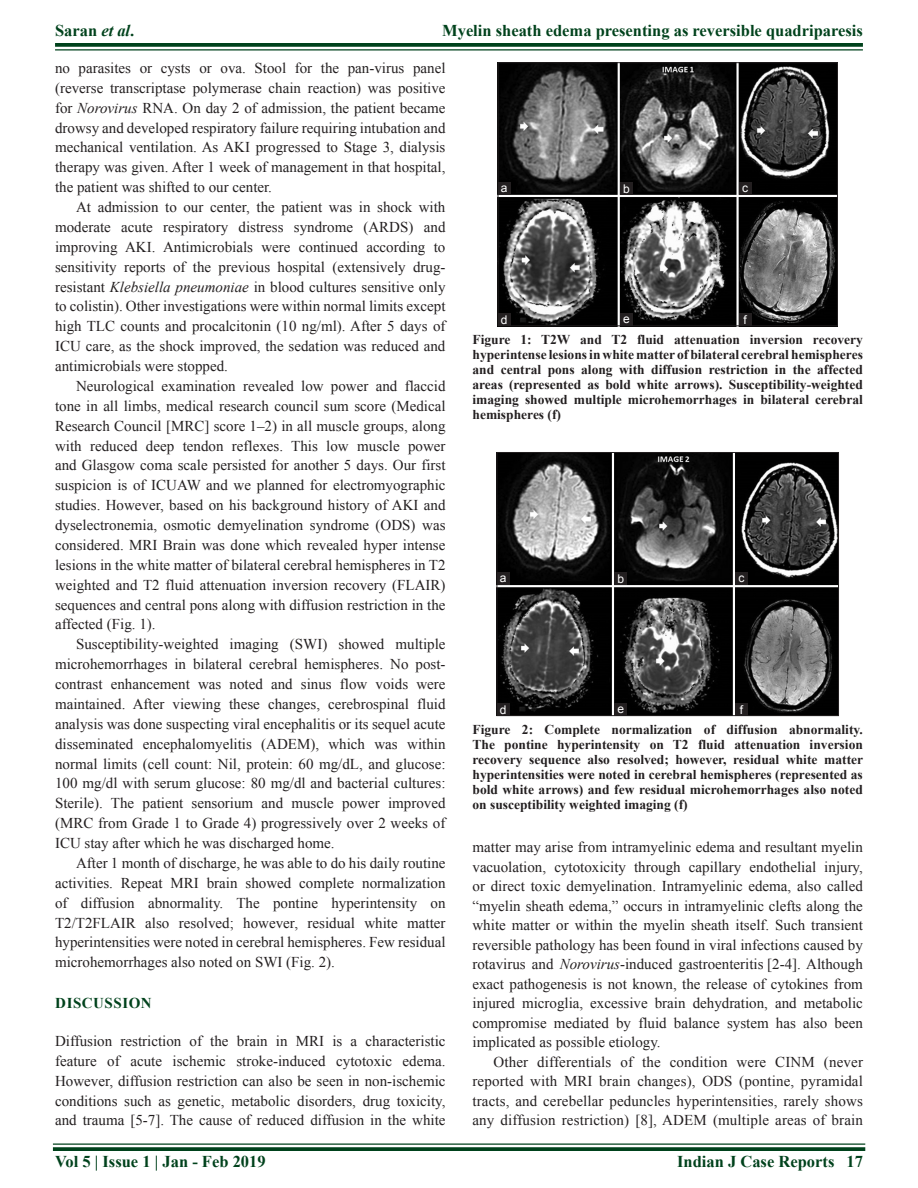
<style>
.page{position:relative;width:918px;height:1188px;background:#fff}
.page>*{position:absolute;margin:0;border:0;box-sizing:border-box;transform-origin:0 0}
.RF{font:700 16.5px "Times New Roman";color:#00421c}
.TX{font:15px/19.8px "Times New Roman";color:#231f20;text-align:justify}
.TXFL{font:15px/19.5px "Times New Roman";color:#231f20;text-align:justify}
.t1{font:700 15px "Times New Roman";letter-spacing:.035em;color:#00421c}
.FGC{font:700 13.5px/15px "Times New Roman";color:#231f20;text-align:justify}
.LABEL{font:12px "Arial";color:#fff}
.s1{font-style:italic}
</style>
<div class="page">
<svg style="left:55px;top:43px;width:808px;height:4px;background:#0f4d29"></svg>
<hr style="left:55px;top:49px;width:808px;height:2px;background:#00421c">
<hr style="left:53px;top:1143px;width:812px;height:2px;background:#00421c">
<svg style="left:53px;top:1147px;width:812px;height:4px;background:#0f4d29"></svg>
<img style="left:499px;top:454px;width:338px;height:260px">
<div style="left:497px;top:452px;width:342px;height:264px;border:1px solid #231f20"></div>
<div style="left:497px;top:703px;width:12px;height:13px;background:#231f20"></div>
<div style="left:735px;top:572px;width:13px;height:13px;background:#231f20"></div>
<div style="left:615px;top:572px;width:12px;height:13px;background:#231f20"></div>
<div style="left:735px;top:703px;width:13px;height:13px;background:#231f20"></div>
<div style="left:497px;top:572px;width:12px;height:13px;background:#231f20"></div>
<div style="left:615px;top:703px;width:12px;height:13px;background:#231f20"></div>
<img style="left:500px;top:65px;width:336px;height:259px">
<div style="left:498px;top:63px;width:340px;height:263px;border:1px solid #231f20"></div>
<div style="left:498px;top:313px;width:13px;height:13px;background:#231f20"></div>
<div style="left:739px;top:182px;width:12px;height:13px;background:#231f20"></div>
<div style="left:620px;top:182px;width:13px;height:13px;background:#231f20"></div>
<div style="left:739px;top:313px;width:12px;height:13px;background:#231f20"></div>
<div style="left:498px;top:182px;width:13px;height:13px;background:#231f20"></div>
<div style="left:620px;top:313px;width:13px;height:13px;background:#231f20"></div>
<p class="RF" style="left:55px;top:18px;width:81px">Saran <span class="s1">et al</span>.</p>
<p class="RF" style="left:442px;top:18px;width:422px">Myelin sheath edema presenting as reversible quadriparesis</p>
<p class="TX" style="left:55px;top:58px;width:392px">no parasites or cysts or ova. Stool for the pan-virus panel (reverse transcriptase polymerase chain reaction) was positive for <span class="s1">Norovirus</span> RNA. On day 2 of admission, the patient became drowsy and developed respiratory failure requiring intubation and mechanical ventilation. As AKI progressed to Stage 3, dialysis therapy was given. After 1 week of management in that hospital, the patient was shifted to our center.</p>
<p class="TX" style="left:55px;top:197px;width:392px;text-indent:21px">At admission to our center, the patient was in shock with moderate acute respiratory distress syndrome (ARDS) and improving AKI. Antimicrobials were continued according to sensitivity reports of the previous hospital (extensively drug&shy;resistant <span class="s1">Klebsiella pneumoniae</span> in blood cultures sensitive only to colistin). Other investigations were within normal limits except high TLC counts and procalcitonin (10 ng/ml). After 5 days of ICU care, as the shock improved, the sedation was reduced and antimicrobials were stopped.</p>
<p class="TX" style="left:55px;top:375px;width:392px;text-indent:21px">Neurological examination revealed low power and flaccid tone in all limbs, medical research council sum score (Medical Research Council [MRC] score 1–2) in all muscle groups, along with reduced deep tendon reflexes. This low muscle power and Glasgow coma scale persisted for another 5 days. Our first suspicion is of ICUAW and we planned for electromyographic studies. However, based on his background history of AKI and dyselectronemia, osmotic demyelination syndrome (ODS) was considered. MRI Brain was done which revealed hyper intense lesions in the white matter of bilateral cerebral hemispheres in T2 weighted and T2 fluid attenuation inversion recovery (FLAIR) sequences and central pons along with diffusion restriction in the affected (Fig. 1).</p>
<p class="TX" style="left:55px;top:634px;width:392px;text-indent:21px">Susceptibility-weighted imaging (SWI) showed multiple microhemorrhages in bilateral cerebral hemispheres. No post&shy;contrast enhancement was noted and sinus flow voids were maintained. After viewing these changes, cerebrospinal fluid analysis was done suspecting viral encephalitis or its sequel acute disseminated encephalomyelitis (ADEM), which was within normal limits (cell count: Nil, protein: 60 mg/dL, and glucose:<br>100 mg/dl with serum glucose: 80 mg/dl and bacterial cultures:<br>Sterile). The patient sensorium and muscle power improved (MRC from Grade 1 to Grade 4) progressively over 2 weeks of ICU stay after which he was discharged home.</p>
<p class="TX" style="left:55px;top:852px;width:392px;text-indent:21px">After 1 month of discharge, he was able to do his daily routine activities. Repeat MRI brain showed complete normalization of diffusion abnormality. The pontine hyperintensity on T2/T2FLAIR also resolved; however, residual white matter hyperintensities were noted in cerebral hemispheres. Few residual microhemorrhages also noted on SWI (Fig. 2).</p>
<h1 class="t1" style="left:55px;top:992px;width:98px">DISCUSSION</h1>
<p class="TXFL" style="left:55px;top:1031px;width:392px">Diffusion restriction of the brain in MRI is a characteristic feature of acute ischemic stroke-induced cytotoxic edema.<br>However, diffusion restriction can also be seen in non-ischemic conditions such as genetic, metabolic disorders, drug toxicity, and trauma [5-7]. The cause of reduced diffusion in the white</p>
<p class="LABEL" style="left:501px;top:179px;width:8px">a</p>
<p class="LABEL" style="left:501px;top:311px;width:8px">d</p>
<p class="LABEL" style="left:623px;top:180px;width:8px">b</p>
<p class="LABEL" style="left:742px;top:179px;width:7px">c</p>
<p class="LABEL" style="left:623px;top:310px;width:8px">e</p>
<p class="LABEL" style="left:743px;top:311px;width:5px">f</p>
<p class="FGC" style="left:472px;top:332px;width:392px">Figure 1: T2W and T2 fluid attenuation inversion recovery hyperintense lesions in white matter of bilateral cerebral hemispheres and central pons along with diffusion restriction in the affected areas (represented as bold white arrows). Susceptibility-weighted imaging showed multiple microhemorrhages in bilateral cerebral hemispheres (f)</p>
<p class="LABEL" style="left:500px;top:570px;width:8px">a</p>
<p class="LABEL" style="left:500px;top:701px;width:8px">d</p>
<p class="LABEL" style="left:618px;top:571px;width:8px">b</p>
<p class="LABEL" style="left:738px;top:570px;width:7px">c</p>
<p class="LABEL" style="left:618px;top:700px;width:8px">e</p>
<p class="LABEL" style="left:740px;top:701px;width:5px">f</p>
<p class="FGC" style="left:472px;top:722px;width:392px">Figure 2: Complete normalization of diffusion abnormality.<br>The pontine hyperintensity on T2 fluid attenuation inversion recovery sequence also resolved; however, residual white matter hyperintensities were noted in cerebral hemispheres (represented as bold white arrows) and few residual microhemorrhages also noted on susceptibility weighted imaging (f)</p>
<p class="TXFL" style="left:472px;top:837px;width:392px">matter may arise from intramyelinic edema and resultant myelin vacuolation, cytotoxicity through capillary endothelial injury, or direct toxic demyelination. Intramyelinic edema, also called “myelin sheath edema,” occurs in intramyelinic clefts along the white matter or within the myelin sheath itself. Such transient reversible pathology has been found in viral infections caused by rotavirus and <span class="s1">Norovirus</span>-induced gastroenteritis [2-4]. Although exact pathogenesis is not known, the release of cytokines from injured microglia, excessive brain dehydration, and metabolic compromise mediated by fluid balance system has also been implicated as possible etiology.</p>
<p class="TX" style="left:472px;top:1052px;width:392px;text-indent:21px">Other differentials of the condition were CINM (never reported with MRI brain changes), ODS (pontine, pyramidal tracts, and cerebellar peduncles hyperintensities, rarely shows any diffusion restriction) [8], ADEM (multiple areas of brain</p>
<p class="RF" style="left:55px;top:1150px;width:212px">Vol 5 | Issue 1 | Jan - Feb 2019</p>
<p class="RF" style="left:677px;top:1150px;width:187px">Indian J Case Reports 17</p>
</div>
